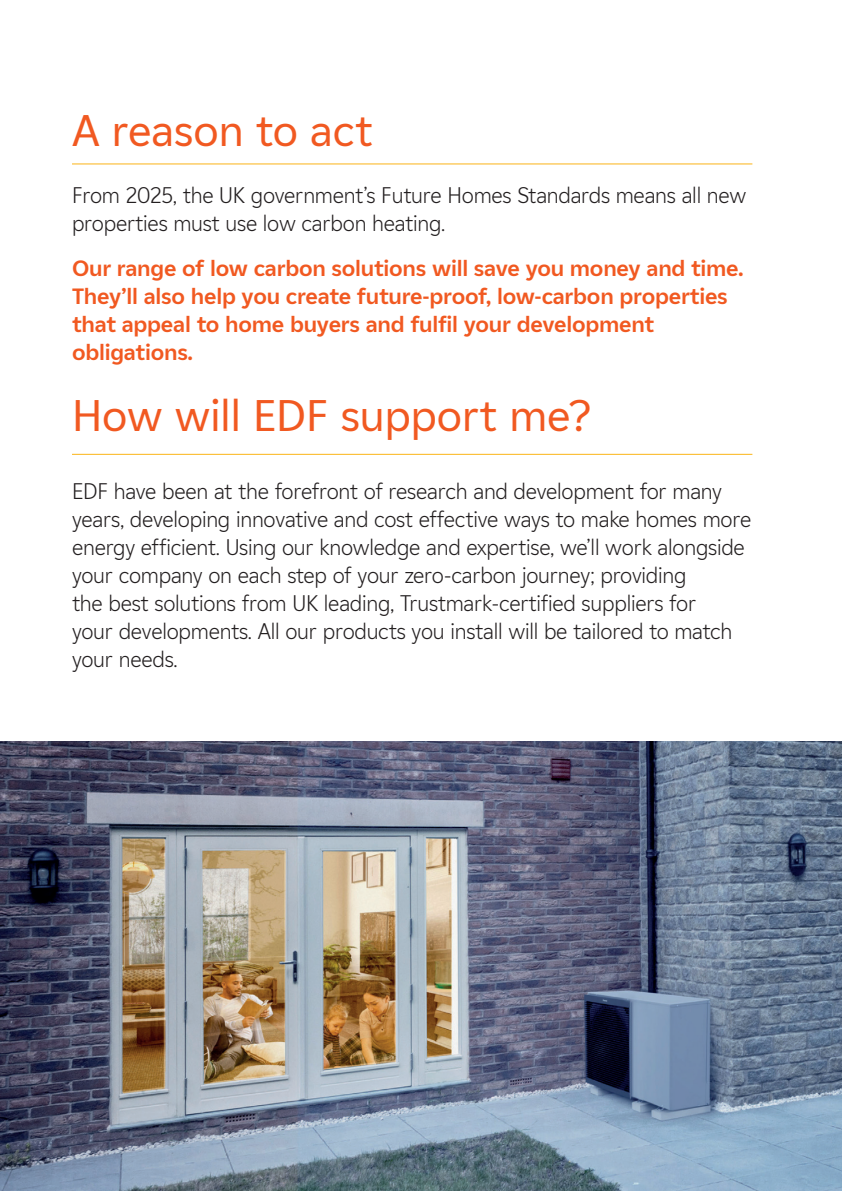
<style>
.page{position:relative;width:842px;height:1191px;background:#fff}
.page>*{position:absolute;margin:0;border:0;box-sizing:border-box;transform-origin:0 0}
.t1{font:44px "EDF2020";color:#f15921}
.t2{font:300 22px/28px "EDF2020";letter-spacing:-.01em;color:#231f20}
.t3{font:700 22px/28px "EDF2020";letter-spacing:-.01em;color:#f15921}
</style>
<div class="page">
<hr style="left:72px;top:163px;width:680px;height:1px;background:#fbb416">
<hr style="left:72px;top:454px;width:680px;height:1px;background:#fbb416">
<img style="left:0;top:741px;width:842px;height:450px">
<p class="t1" style="left:72px;top:100px;width:302px">A reason to act</p>
<p class="t2" style="left:72px;top:181px;width:676px">From 2025, the UK government’s Future Homes Standards means all new properties must use low carbon heating.</p>
<p class="t3" style="left:72px;top:254px;width:673px">Our range of low carbon solutions will save you money and time.<br>They’ll also help you create future-proof, low-carbon properties that appeal to home buyers and fulfil your development obligations.</p>
<p class="t1" style="left:72px;top:385px;width:521px">How will EDF support me?</p>
<p class="t2" style="left:72px;top:477px;width:681px">EDF have been at the forefront of research and development for many years, developing innovative and cost effective ways to make homes more energy efficient. Using our knowledge and expertise, we’ll work alongside your company on each step of your zero-carbon journey; providing<br>the best solutions from UK leading, Trustmark-certified suppliers for<br>your developments. All our products you install will be tailored to match your needs.</p>
</div>
